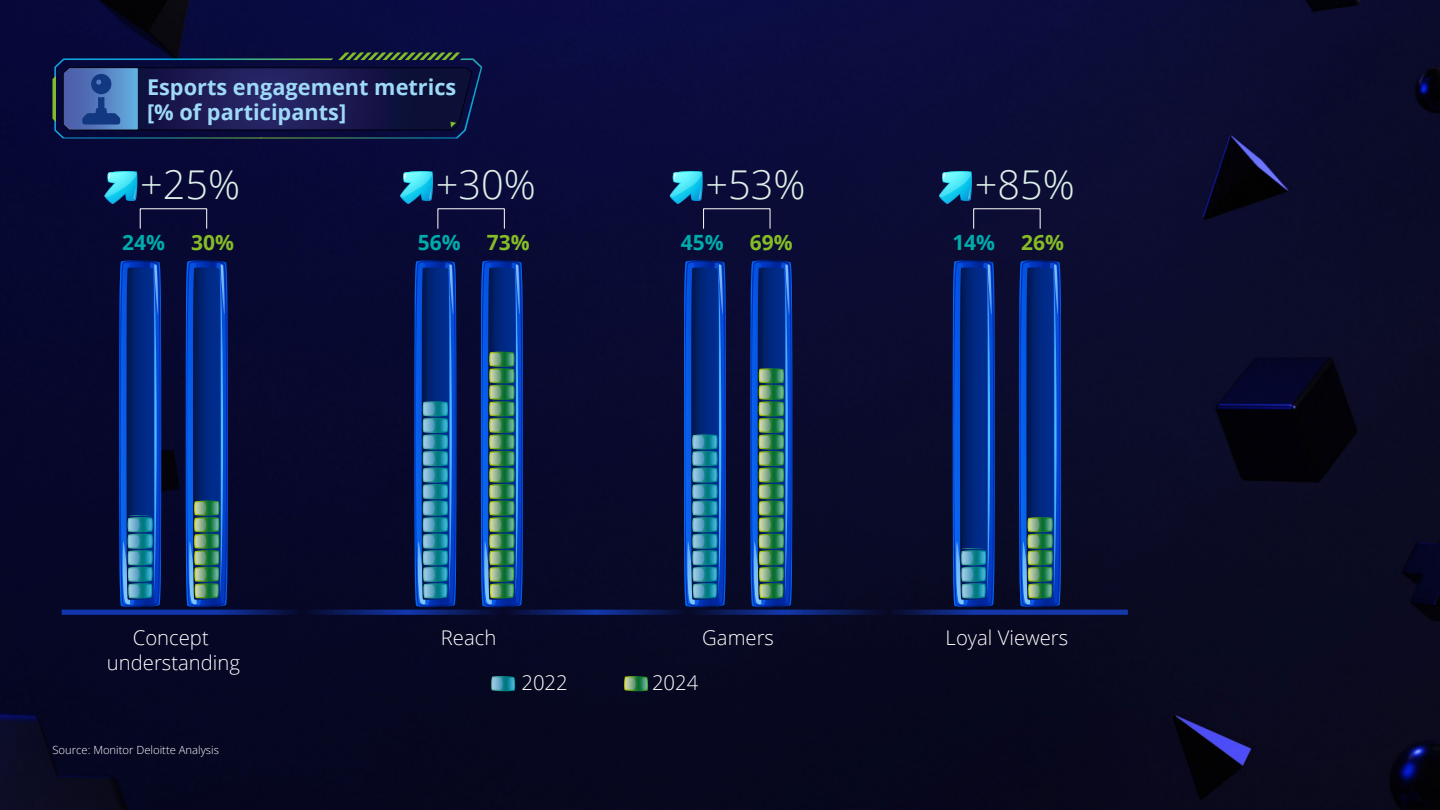
<style>
.page{position:relative;width:1440px;height:810px;background:#fff}
.page>*{position:absolute;margin:0;border:0;box-sizing:border-box;transform-origin:0 0}
.t1{font:300 39.67px "Open Sans";color:#ddefe8}
.t2{font:700 21.75px/25.5px "Open Sans";color:#9ed9f7}
.t3{font:700 21px "Open Sans";color:#00abab}
.t4{font:300 20.25px/24.3px "Open Sans";color:#fff;text-align:center}
.t5{font:11.25px "Open Sans";color:#fff}
.s1{color:#86bc25}
</style>
<div class="page">
<img style="left:0;top:0;width:1440px;height:810px">
<svg style="left:186px;top:260px;width:42px;height:347px;background:#144c9b"></svg>
<svg style="left:119px;top:260px;width:42px;height:347px;background:#0e49a2"></svg>
<svg style="left:624px;top:676px;width:25px;height:16px"></svg>
<svg style="left:491px;top:676px;width:25px;height:16px"></svg>
<svg style="left:481px;top:260px;width:42px;height:347px;background:#296894"></svg>
<svg style="left:414px;top:260px;width:42px;height:347px;background:#185ea9"></svg>
<svg style="left:750px;top:260px;width:42px;height:347px;background:#28648c"></svg>
<svg style="left:684px;top:260px;width:42px;height:347px;background:#1559ac"></svg>
<svg style="left:1019px;top:260px;width:42px;height:347px;background:#124998"></svg>
<svg style="left:953px;top:260px;width:42px;height:347px;background:#0a43a3"></svg>
<svg style="left:62px;top:610px;width:1066px;height:5px;background:#0e2579"></svg>
<svg style="left:104px;top:171px;width:33px;height:33px"></svg>
<svg style="left:400px;top:171px;width:33px;height:33px"></svg>
<svg style="left:670px;top:171px;width:33px;height:33px"></svg>
<svg style="left:939px;top:171px;width:33px;height:33px"></svg>
<svg style="left:53px;top:52px;width:429px;height:86px;background:#1c2555"></svg>
<p class="t2" style="left:147px;top:74px;width:311px">Esports engagement metrics [% of participants]</p>
<h1 class="t1" style="left:436px;top:158px;width:102px">+30%</h1>
<h1 class="t1" style="left:705px;top:158px;width:102px">+53%</h1>
<h1 class="t1" style="left:975px;top:158px;width:102px">+85%</h1>
<h1 class="t1" style="left:140px;top:158px;width:102px">+25%</h1>
<p class="t3" style="left:122px;top:228px;width:113px">24% <span class="s1">30%</span></p>
<p class="t3" style="left:418px;top:228px;width:113px">56% <span class="s1">73%</span></p>
<p class="t3" style="left:681px;top:228px;width:113px">45% <span class="s1">69%</span></p>
<p class="t3" style="left:952px;top:228px;width:113px">14% <span class="s1">26%</span></p>
<p class="t4" style="left:107px;top:625px;width:135px">Concept understanding</p>
<p class="t5" style="left:52px;top:742px;width:168px">Source: Monitor Deloitte Analysis</p>
<p class="t4" style="left:441px;top:625px;width:57px">Reach</p>
<p class="t4" style="left:702px;top:625px;width:73px">Gamers</p>
<p class="t4" style="left:946px;top:625px;width:124px">Loyal Viewers</p>
<p class="t4" style="left:521px;top:670px;width:48px">2022</p>
<p class="t4" style="left:652px;top:670px;width:48px">2024</p>
</div>
